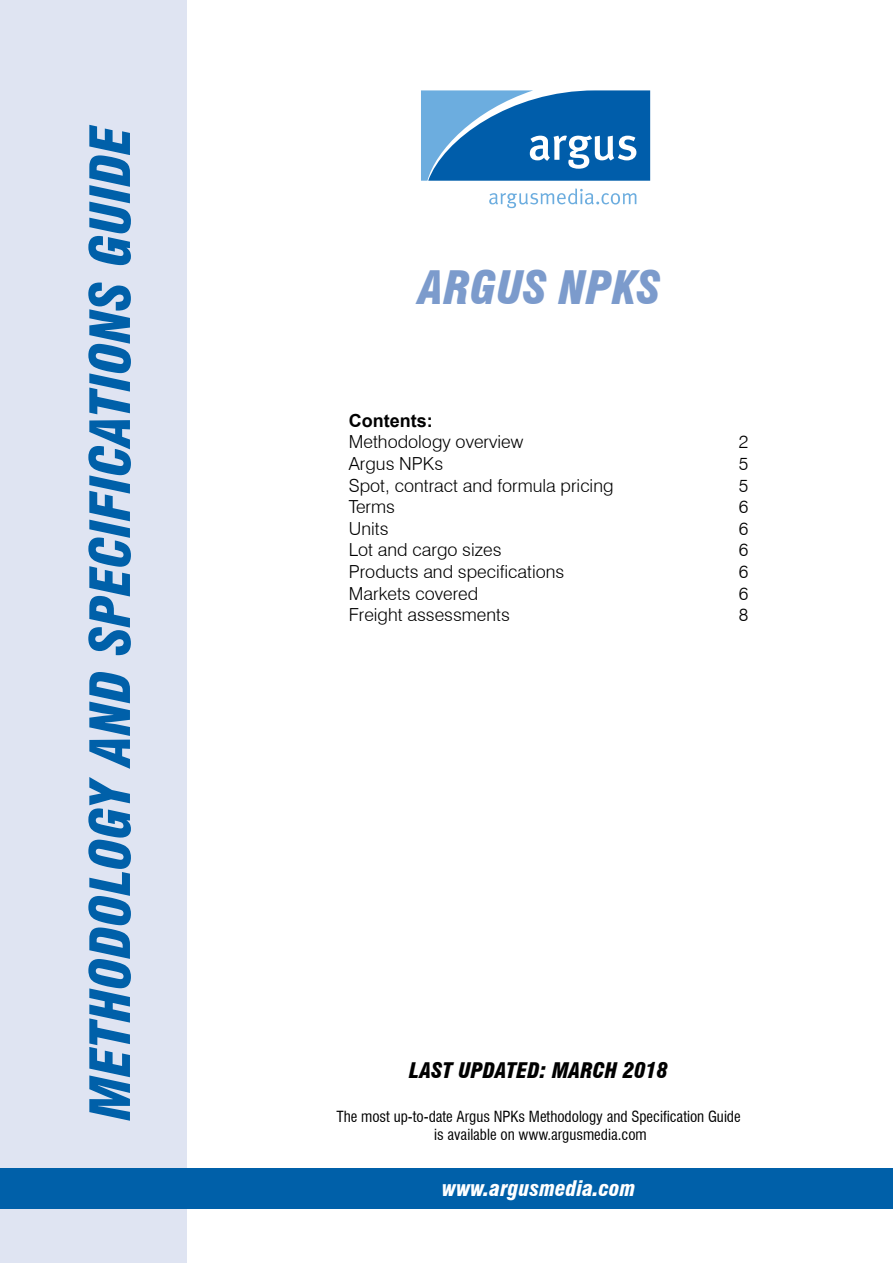
<style>
.page{position:relative;width:893px;height:1263px;background:#fff}
.page>*{position:absolute;margin:0;border:0;box-sizing:border-box;transform-origin:0 0}
.t1{font:italic 900 condensed 54px "Swiss 721 BT";color:#0060a9}
.t2{font:italic 900 condensed 45px "Swiss 721 BT";color:#7c9bcc}
.t3{font:italic 900 condensed 21px "Swiss 721 BT";color:#000}
.t4{font:italic 900 condensed 21px "Swiss 721 BT";color:#fff}
.t5{font:300 18px "Swiss 721 BT";color:#000}
.t6{font:700 18px "Arial";color:#000}
.t7{font:condensed 15px "Swiss 721 BT";color:#000}
</style>
<div class="page">
<div style="left:0;top:0;width:186px;height:1263px;background:#dfe4f2"></div>
<div style="left:0;top:1168px;width:893px;height:41px;background:#0060a9"></div>
<svg style="left:421px;top:90px;width:229px;height:91px;background:#317ebd"></svg>
<svg style="left:489px;top:188px;width:147px;height:20px"></svg>
<h1 class="t1" style="left:78px;top:1120px;width:997px;rotate:-90deg">Methodology and specifications guide</h1>
<h2 class="t2" style="left:419px;top:261px;width:243px">Argus npks</h2>
<p class="t6" style="left:349px;top:409px;width:85px">Contents:</p>
<p class="t5" style="left:349px;top:431px;width:176px">Methodology overview</p>
<p class="t5" style="left:739px;top:431px;width:11px">2</p>
<p class="t5" style="left:349px;top:453px;width:96px">Argus NPKs</p>
<p class="t5" style="left:739px;top:453px;width:11px">5</p>
<p class="t5" style="left:349px;top:474px;width:266px">Spot, contract and formula pricing</p>
<p class="t5" style="left:739px;top:474px;width:11px">5</p>
<p class="t5" style="left:349px;top:496px;width:48px">Terms</p>
<p class="t5" style="left:739px;top:496px;width:11px">6</p>
<p class="t5" style="left:349px;top:517px;width:41px">Units</p>
<p class="t5" style="left:739px;top:517px;width:11px">6</p>
<p class="t5" style="left:349px;top:539px;width:154px">Lot and cargo sizes</p>
<p class="t5" style="left:739px;top:539px;width:11px">6</p>
<p class="t5" style="left:349px;top:561px;width:217px">Products and specifications</p>
<p class="t5" style="left:739px;top:561px;width:11px">6</p>
<p class="t5" style="left:349px;top:582px;width:131px">Markets covered</p>
<p class="t5" style="left:739px;top:582px;width:11px">6</p>
<p class="t5" style="left:349px;top:604px;width:163px">Freight assessments</p>
<p class="t5" style="left:739px;top:604px;width:11px">8</p>
<p class="t3" style="left:409px;top:1058px;width:261px">Last Updated: March 2018</p>
<p class="t7" style="left:336px;top:1107px;width:406px">The most up-to-date Argus NPKs Methodology and Specification Guide</p>
<p class="t7" style="left:434px;top:1125px;width:214px">is available on www.argusmedia.com</p>
<p class="t4" style="left:442px;top:1176px;width:195px">www.argusmedia.com</p>
</div>
